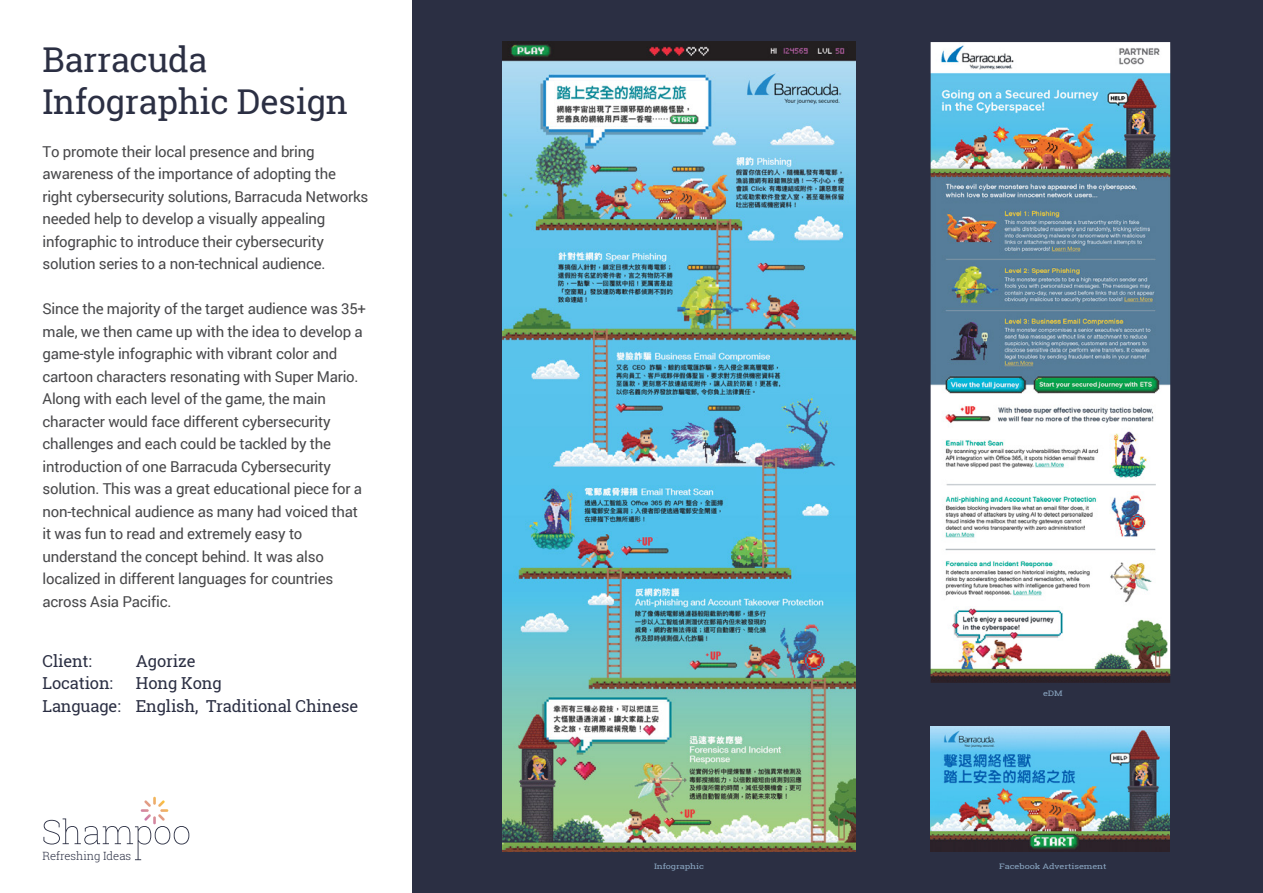
<style>
.page{position:relative;width:1263px;height:893px;background:#fff}
.page>*{position:absolute;margin:0;border:0;box-sizing:border-box;transform-origin:0 0}
.t1{font:34.2px/42px "Roboto Slab";letter-spacing:-.01em;color:#2b2f43}
.t2{font:16.5px/22.5px "Roboto Slab";letter-spacing:-.01em;color:#2b2f43}
.t3{font:15px/22.5px "Roboto";letter-spacing:-.015em;color:#48484a}
.t4{font:300 11.4px "Roboto Slab";letter-spacing:-.005em;color:#2b2f43}
.t5{font:7.5px "Roboto Slab";letter-spacing:-.01em;color:#89a5c0;scale:1.22 1}
</style>
<div class="page">
<svg style="left:43px;top:797px;width:146px;height:63px"></svg>
<div style="left:412px;top:0;width:851px;height:893px;background:#2b2f43"></div>
<img style="left:931px;top:42px;width:239px;height:641px">
<img style="left:503px;top:42px;width:352px;height:810px">
<img style="left:930px;top:727px;width:239px;height:125px">
<h1 class="t1" style="left:43px;top:38px;width:307px">Barracuda<br>Infographic Design</h1>
<p class="t3" style="left:43px;top:140px;width:327px">To promote their local presence and bring awareness of the importance of adopting the right cybersecurity solutions, Barracuda Networks needed help to develop a visually appealing infographic to introduce their cybersecurity solution series to a non-technical audience.</p>
<p class="t3" style="left:43px;top:297px;width:325px">Since the majority of the target audience was 35+ male, we then came up with the idea to develop a game-style infographic with vibrant color and cartoon characters resonating with Super Mario.<br>Along with each level of the game, the main character would face different cybersecurity challenges and each could be tackled by the introduction of one Barracuda Cybersecurity solution. This was a great educational piece for a non-technical audience as many had voiced that it was fun to read and extremely easy to understand the concept behind. It was also localized in different languages for countries across Asia Pacific.</p>
<p class="t2" style="left:43px;top:649px;width:51px">Client:</p>
<p class="t2" style="left:136px;top:649px;width:61px">Agorize</p>
<p class="t2" style="left:43px;top:672px;width:72px">Location:</p>
<p class="t2" style="left:43px;top:672px;width:317px;text-indent:93px">Hong Kong<br>Language: English, Traditional Chinese</p>
<p class="t4" style="left:43px;top:848px;width:90px">Refreshing Ideas</p>
<p class="t5" style="left:1043px;top:688px;width:18px">eDM</p>
<p class="t5" style="left:654px;top:861px;width:42px">Infographic</p>
<p class="t5" style="left:999px;top:861px;width:89px">Facebook Advertisement</p>
</div>
